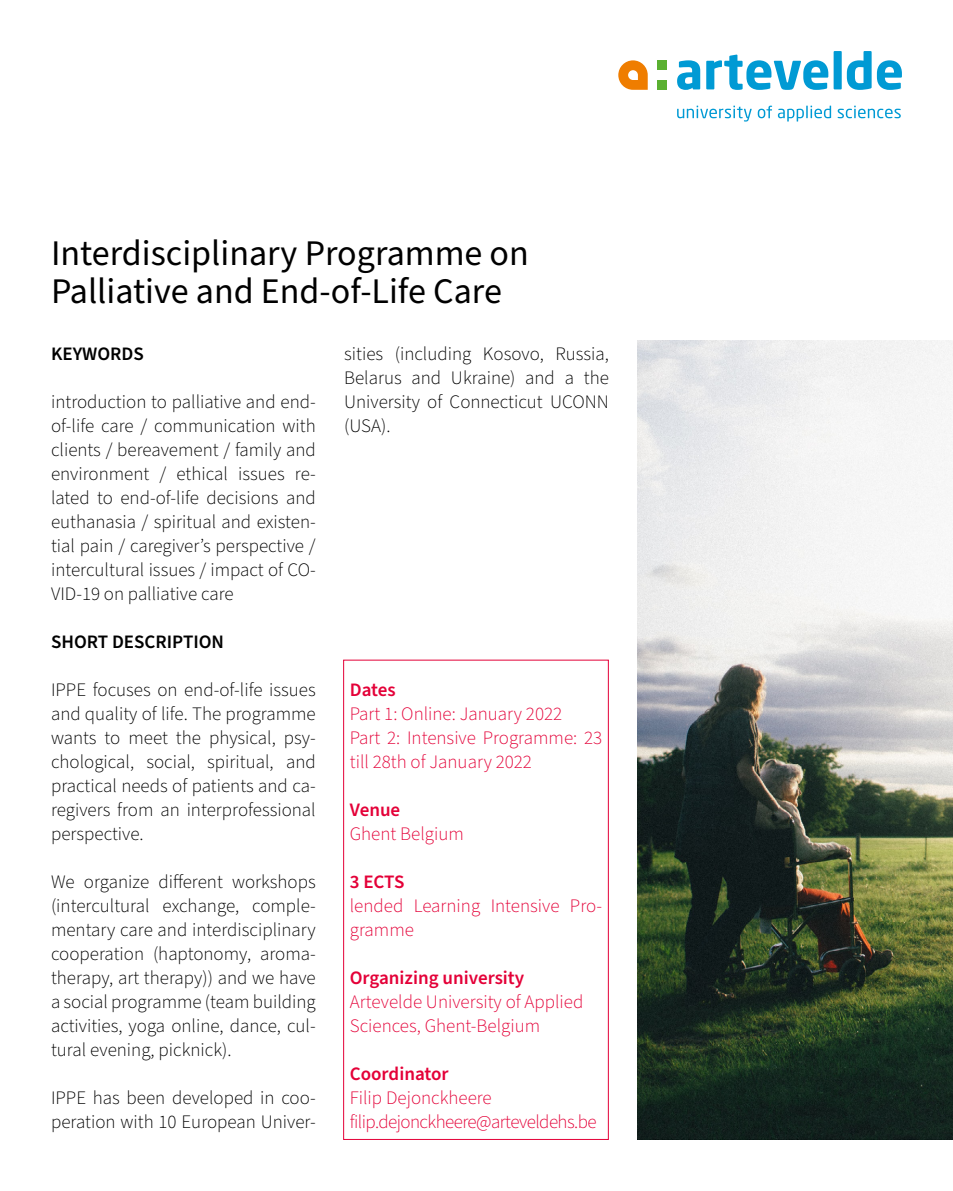
<style>
.page{position:relative;width:953px;height:1191px;background:#fff}
.page>*{position:absolute;margin:0;border:0;box-sizing:border-box;transform-origin:0 0}
.t1{font:36px/38px "Source Sans Pro";color:#000}
.t2{font:300 19px/24px "Source Sans Pro";color:#000;text-align:justify}
.t3{font:300 19px/24px "Source Sans Pro";color:#e40138}
.t4{font:300 19px/24px "Source Sans Pro";letter-spacing:-.03em;color:#e40138}
.t5{font:600 19px "Source Sans Pro";color:#e40138}
.t6{font:600 19px "Source Sans Pro";color:#000}
</style>
<div class="page">
<div style="left:343px;top:659px;width:266px;height:481px;border:1px solid #e40138"></div>
<img style="left:637px;top:340px;width:315px;height:800px">
<div style="left:657px;top:80px;width:10px;height:10px;background:#5ab031"></div>
<div style="left:657px;top:60px;width:10px;height:10px;background:#5ab031"></div>
<svg style="left:618px;top:60px;width:29px;height:30px"></svg>
<svg style="left:677px;top:60px;width:23px;height:30px"></svg>
<svg style="left:706px;top:55px;width:122px;height:35px"></svg>
<div style="left:833px;top:51px;width:8px;height:38px;background:#009ad4"></div>
<svg style="left:846px;top:51px;width:55px;height:39px"></svg>
<svg style="left:677px;top:106px;width:74px;height:16px"></svg>
<svg style="left:757px;top:106px;width:74px;height:15px"></svg>
<svg style="left:837px;top:106px;width:63px;height:12px"></svg>
<h1 class="t1" style="left:51px;top:235px;width:479px">Interdisciplinary Programme on<br>Palliative and End-of-Life Care</h1>
<p class="t6" style="left:51px;top:341px;width:94px">KEYWORDS</p>
<p class="t2" style="left:51px;top:390px;width:266px">introduction to palliative and end&shy;of-life care / communication with clients / bereavement / family and environment / ethical issues re&shy;lated to end-of-life decisions and euthanasia / spiritual and existen&shy;tial pain / caregiver’s perspective / intercultural issues / impact of CO-VID-19 on palliative care</p>
<p class="t6" style="left:51px;top:629px;width:174px">SHORT DESCRIPTION</p>
<p class="t2" style="left:51px;top:678px;width:266px">IPPE focuses on end-of-life issues and quality of life. The programme wants to meet the physical, psy&shy;chological, social, spiritual, and practical needs of patients and ca&shy;regivers from an interprofessional perspective.</p>
<p class="t2" style="left:51px;top:870px;width:266px">We organize different workshops (intercultural exchange, comple&shy;mentary care and interdisciplinary cooperation (haptonomy, aroma&shy;therapy, art therapy)) and we have a social programme (team building activities, yoga online, dance, cul&shy;tural evening, picknick).</p>
<p class="t2" style="left:51px;top:1086px;width:266px">IPPE has been developed in coo&shy;peration with 10 European Univer-</p>
<p class="t2" style="left:344px;top:342px;width:266px">sities (including Kosovo, Russia, Belarus and Ukraine) and a the University of Connecticut UCONN (USA).</p>
<p class="t5" style="left:350px;top:677px;width:47px">Dates</p>
<p class="t3" style="left:350px;top:702px;width:254px">Part 1: Online: January 2022<br>Part 2: Intensive Programme: 23 till 28th of January 2022</p>
<p class="t5" style="left:350px;top:797px;width:52px">Venue</p>
<p class="t3" style="left:350px;top:822px;width:115px">Ghent Belgium</p>
<p class="t5" style="left:350px;top:869px;width:56px">3 ECTS</p>
<p class="t3" style="left:350px;top:894px;width:254px">lended Learning Intensive Pro&shy;gramme</p>
<p class="t5" style="left:350px;top:965px;width:176px">Organizing university</p>
<p class="t3" style="left:350px;top:990px;width:235px">Artevelde University of Applied<br>Sciences, Ghent-Belgium</p>
<p class="t5" style="left:350px;top:1061px;width:100px">Coordinator</p>
<p class="t4" style="left:350px;top:1086px;width:248px">Filip Dejonckheere filip.dejonckheere@arteveldehs.be</p>
</div>
